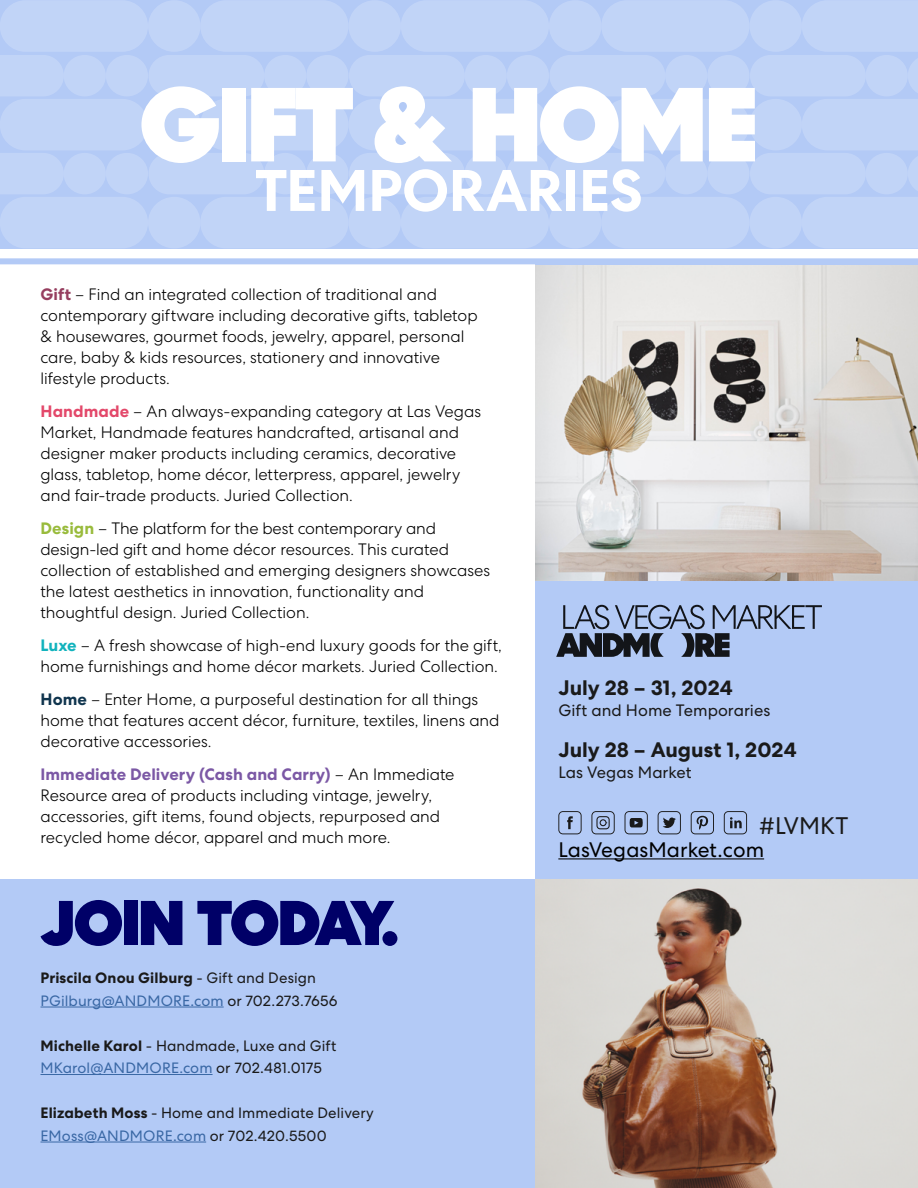
<style>
.page{position:relative;width:918px;height:1188px;background:#fff}
.page>*{position:absolute;margin:0;border:0;box-sizing:border-box;transform-origin:0 0}
.t1{font:900 105px "Centra Andmore";color:#fff}
.t2{font:900 63px "Centra Andmore";color:#000067}
.t3{font:700 58.5px "Centra Andmore";letter-spacing:-.015em;color:#fff}
.t4{font:24px "Centra Andmore";letter-spacing:.005em;color:#1a1a1a}
.t5{font:700 21px "Centra Andmore";color:#1a1a1a}
.t6{font:21px "Centra Andmore";letter-spacing:.005em;color:#000}
.t7{font:300 16.5px/21px "Centra Andmore";color:#000}
.t8{font:16.5px "Centra Andmore";color:#1a1a1a}
.t9{font:15px/22.5px "Centra Andmore";letter-spacing:.005em;color:#1a1a1a}
.s1{font-weight:700;color:#963e5f}
.s2{font-weight:700;color:#e3486a}
.s3{font-weight:700;color:#99bb3c}
.s4{font-weight:700;color:#12b3bd}
.s5{font-weight:700;color:#10354e}
.s6{font-weight:700;color:#7b58a5}
.s7{font-weight:700}
.s8{color:#3a68a5}
</style>
<div class="page">
<div style="left:535px;top:261px;width:383px;height:927px;background:#b3caf6"></div>
<div style="left:0;top:0;width:918px;height:248px;background:#b3caf6"></div>
<div style="left:0;top:55px;width:64px;height:41px;background:#c1d4f7"></div>
<div style="left:149px;top:55px;width:115px;height:41px;background:#c1d4f7;border-radius:21px"></div>
<div style="left:349px;top:55px;width:116px;height:41px;background:#c1d4f7;border-radius:21px"></div>
<div style="left:549px;top:55px;width:116px;height:41px;background:#c1d4f7;border-radius:21px"></div>
<div style="left:750px;top:55px;width:116px;height:41px;background:#c1d4f7;border-radius:21px"></div>
<div style="left:64px;top:55px;width:42px;height:41px;background:#c1d4f7;border-radius:50%"></div>
<div style="left:264px;top:55px;width:42px;height:41px;background:#c1d4f7;border-radius:50%"></div>
<div style="left:465px;top:55px;width:42px;height:41px;background:#c1d4f7;border-radius:50%"></div>
<div style="left:665px;top:55px;width:42px;height:41px;background:#c1d4f7;border-radius:50%"></div>
<div style="left:106px;top:55px;width:42px;height:41px;background:#c1d4f7;border-radius:50%"></div>
<div style="left:306px;top:55px;width:43px;height:41px;background:#c1d4f7;border-radius:50%"></div>
<div style="left:507px;top:55px;width:42px;height:41px;background:#c1d4f7;border-radius:50%"></div>
<div style="left:707px;top:55px;width:43px;height:41px;background:#c1d4f7;border-radius:50%"></div>
<div style="left:0;top:153px;width:64px;height:41px;background:#c1d4f7"></div>
<div style="left:149px;top:153px;width:115px;height:41px;background:#c1d4f7;border-radius:21px"></div>
<div style="left:349px;top:153px;width:116px;height:41px;background:#c1d4f7;border-radius:21px"></div>
<div style="left:549px;top:153px;width:116px;height:41px;background:#c1d4f7;border-radius:21px"></div>
<div style="left:750px;top:153px;width:116px;height:41px;background:#c1d4f7;border-radius:21px"></div>
<div style="left:64px;top:153px;width:42px;height:41px;background:#c1d4f7;border-radius:50%"></div>
<div style="left:264px;top:153px;width:42px;height:41px;background:#c1d4f7;border-radius:50%"></div>
<div style="left:465px;top:153px;width:42px;height:41px;background:#c1d4f7;border-radius:50%"></div>
<div style="left:665px;top:153px;width:42px;height:41px;background:#c1d4f7;border-radius:50%"></div>
<div style="left:106px;top:153px;width:42px;height:41px;background:#c1d4f7;border-radius:50%"></div>
<div style="left:306px;top:153px;width:43px;height:41px;background:#c1d4f7;border-radius:50%"></div>
<div style="left:507px;top:153px;width:42px;height:41px;background:#c1d4f7;border-radius:50%"></div>
<div style="left:707px;top:153px;width:43px;height:41px;background:#c1d4f7;border-radius:50%"></div>
<div style="left:0;top:99px;width:148px;height:51px;background:#c1d4f7;border-radius:26px"></div>
<div style="left:200px;top:99px;width:149px;height:51px;background:#c1d4f7;border-radius:26px"></div>
<div style="left:401px;top:99px;width:148px;height:51px;background:#c1d4f7;border-radius:26px"></div>
<div style="left:601px;top:99px;width:149px;height:51px;background:#c1d4f7;border-radius:26px"></div>
<div style="left:148px;top:99px;width:52px;height:51px;background:#c1d4f7;border-radius:50%"></div>
<div style="left:349px;top:99px;width:52px;height:51px;background:#c1d4f7;border-radius:50%"></div>
<div style="left:549px;top:99px;width:52px;height:51px;background:#c1d4f7;border-radius:50%"></div>
<div style="left:750px;top:99px;width:52px;height:51px;background:#c1d4f7;border-radius:50%"></div>
<div style="left:0;top:197px;width:148px;height:51px;background:#c1d4f7;border-radius:26px"></div>
<div style="left:200px;top:197px;width:149px;height:51px;background:#c1d4f7;border-radius:26px"></div>
<div style="left:401px;top:197px;width:148px;height:51px;background:#c1d4f7;border-radius:26px"></div>
<div style="left:601px;top:197px;width:149px;height:51px;background:#c1d4f7;border-radius:26px"></div>
<div style="left:148px;top:197px;width:52px;height:51px;background:#c1d4f7;border-radius:50%"></div>
<div style="left:349px;top:197px;width:52px;height:51px;background:#c1d4f7;border-radius:50%"></div>
<div style="left:549px;top:197px;width:52px;height:51px;background:#c1d4f7;border-radius:50%"></div>
<div style="left:750px;top:197px;width:52px;height:51px;background:#c1d4f7;border-radius:50%"></div>
<div style="left:0;top:0;width:148px;height:52px;background:#c1d4f7;border-radius:26px"></div>
<div style="left:200px;top:0;width:149px;height:52px;background:#c1d4f7;border-radius:26px"></div>
<div style="left:401px;top:0;width:148px;height:52px;background:#c1d4f7;border-radius:26px"></div>
<div style="left:601px;top:0;width:149px;height:52px;background:#c1d4f7;border-radius:26px"></div>
<svg style="left:802px;top:0;width:116px;height:248px"></svg>
<div style="left:148px;top:0;width:52px;height:52px;background:#c1d4f7;border-radius:50%"></div>
<div style="left:349px;top:0;width:52px;height:52px;background:#c1d4f7;border-radius:50%"></div>
<div style="left:549px;top:0;width:52px;height:52px;background:#c1d4f7;border-radius:50%"></div>
<div style="left:750px;top:0;width:52px;height:52px;background:#c1d4f7;border-radius:50%"></div>
<svg style="left:556px;top:605px;width:266px;height:52px"></svg>
<div style="left:0;top:880px;width:539px;height:308px;background:#b3caf6"></div>
<img style="left:535px;top:880px;width:383px;height:308px">
<img style="left:535px;top:266px;width:383px;height:314px">
<hr style="left:40px;top:1007px;width:184px;height:1px;background:#3a68a5">
<hr style="left:40px;top:1074px;width:173px;height:1px;background:#3a68a5">
<hr style="left:40px;top:1142px;width:166px;height:1px;background:#3a68a5">
<div style="left:0;top:258px;width:918px;height:6px;background:#b3caf6"></div>
<hr style="left:558px;top:858px;width:206px;height:1px;background:#000">
<svg style="left:724px;top:811px;width:23px;height:23px"></svg>
<svg style="left:658px;top:811px;width:23px;height:23px"></svg>
<svg style="left:691px;top:811px;width:23px;height:23px"></svg>
<svg style="left:591px;top:811px;width:24px;height:23px"></svg>
<svg style="left:558px;top:811px;width:24px;height:23px"></svg>
<svg style="left:625px;top:811px;width:23px;height:23px"></svg>
<h1 class="t1" style="left:141px;top:59px;width:618px">GIFT &amp; HOME</h1>
<h3 class="t3" style="left:255px;top:156px;width:389px">TEMPORARIES</h3>
<p class="t7" style="left:40px;top:284px;width:439px"><span class="s1">Gift</span> – Find an integrated collection of traditional and contemporary giftware including decorative gifts, tabletop &amp; housewares, gourmet foods, jewelry, apparel, personal care, baby &amp; kids resources, stationery and innovative lifestyle products.</p>
<p class="t7" style="left:40px;top:401px;width:442px"><span class="s2">Handmade</span> – An always-expanding category at Las Vegas Market, Handmade features handcrafted, artisanal and designer maker products including ceramics, decorative glass, tabletop, home décor, letterpress, apparel, jewelry and fair-trade products. Juried Collection.</p>
<p class="t7" style="left:40px;top:518px;width:451px"><span class="s3">Design</span> – The platform for the best contemporary and design-led gift and home décor resources. This curated collection of established and emerging designers showcases the latest aesthetics in innovation, functionality and thoughtful design. Juried Collection.</p>
<p class="t7" style="left:40px;top:635px;width:463px"><span class="s4">Luxe</span> – A fresh showcase of high-end luxury goods for the gift, home furnishings and home décor markets. Juried Collection.</p>
<p class="t7" style="left:40px;top:689px;width:461px"><span class="s5">Home</span> – Enter Home, a purposeful destination for all things home that features accent décor, furniture, textiles, linens and decorative accessories.</p>
<p class="t7" style="left:40px;top:764px;width:416px"><span class="s6">Immediate Delivery (Cash and Carry)</span> – An Immediate Resource area of products including vintage, jewelry, accessories, gift items, found objects, repurposed and recycled home décor, apparel and much more.</p>
<h2 class="t2" style="left:40px;top:884px;width:359px">JOIN TODAY.</h2>
<p class="t9" style="left:40px;top:967px;width:299px"><span class="s7">Priscila Onou Gilburg</span> - Gift and Design<br><span class="s8">PGilburg@ANDMORE.com</span> or 702.273.7656</p>
<p class="t9" style="left:40px;top:1034px;width:297px"><span class="s7">Michelle Karol</span> - Handmade, Luxe and Gift<br><span class="s8">MKarol@ANDMORE.com</span> or 702.481.0175</p>
<p class="t9" style="left:40px;top:1102px;width:335px"><span class="s7">Elizabeth Moss</span> - Home and Immediate Delivery<br><span class="s8">EMoss@ANDMORE.com</span> or 702.420.5500</p>
<p class="t5" style="left:558px;top:675px;width:176px">July 28 – 31, 2024</p>
<p class="t8" style="left:558px;top:701px;width:213px">Gift and Home Temporaries</p>
<p class="t5" style="left:558px;top:738px;width:240px">July 28 – August 1, 2024</p>
<p class="t8" style="left:558px;top:763px;width:135px">Las Vegas Market</p>
<h3 class="t4" style="left:759px;top:812px;width:91px">#LVMKT</h3>
<p class="t6" style="left:558px;top:837px;width:207px">LasVegasMarket.com</p>
</div>
